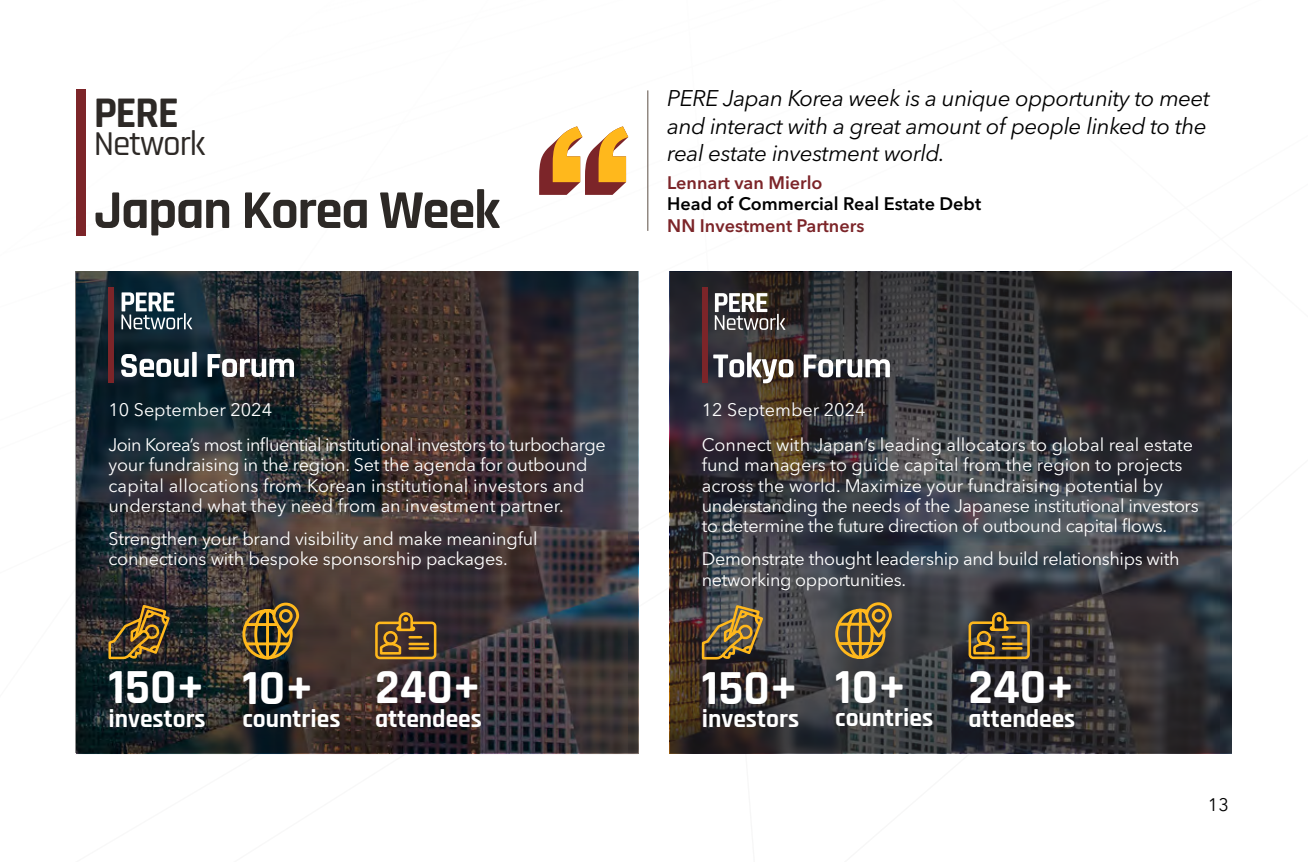
<style>
.page{position:relative;width:1308px;height:862px;background:#fff}
.page>*{position:absolute;margin:0;border:0;box-sizing:border-box;transform-origin:0 0}
.t1{font:700 55.12px "Rajdhani";letter-spacing:-.025em;color:#2d2926}
.t2{font:700 49.5px "Rajdhani";color:#fff}
.t3{font:700 44.1px "Rajdhani";color:#2d2926}
.t4{font:500 35.32px "Rajdhani";letter-spacing:-.035em;color:#2d2926}
.t5{font:700 25.43px "Rajdhani";color:#fff}
.t6{font:italic 22.5px/27px "Avenir Next LT Pro";letter-spacing:-.02em;color:#000}
.t7{font:18px/20.2px "Avenir Next LT Pro";letter-spacing:-.01em;color:#fff}
.t8{font:600 18px "Avenir Next LT Pro";color:#7c2529}
.t9{font:600 18px "Avenir Next LT Pro";color:#000}
.t10{font:18px "Avenir Next LT Pro";color:#000}
</style>
<div class="page">
<svg style="left:539px;top:126px;width:89px;height:69px"></svg>
<hr style="left:647px;top:90px;width:1px;height:141px;background:#6e6259">
<svg style="left:670px;top:271px;width:561px;height:482px;background:#353438"></svg>
<svg style="left:75px;top:271px;width:563px;height:483px;background:#2f2f32"></svg>
<svg style="left:75px;top:475px;width:563px;height:276px;background:#373233"></svg>
<svg style="left:700px;top:404px;width:65px;height:300px;background:#413c3c"></svg>
<svg style="left:833px;top:600px;width:60px;height:60px;background:#7c6635"></svg>
<svg style="left:107px;top:404px;width:65px;height:300px;background:#2d3130"></svg>
<svg style="left:241px;top:601px;width:59px;height:59px;background:#735b27"></svg>
<svg style="left:967px;top:610px;width:64px;height:50px;background:#69542c"></svg>
<hr style="left:1003px;top:646px;width:18px;height:3px;background:#ffb81c">
<svg style="left:374px;top:610px;width:64px;height:50px;background:#725429"></svg>
<hr style="left:410px;top:642px;width:18px;height:3px;background:#ffb81c">
<hr style="left:410px;top:646px;width:18px;height:3px;background:#ffb81c">
<svg style="left:713px;top:352px;width:80px;height:31px"></svg>
<svg style="left:803px;top:354px;width:87px;height:23px"></svg>
<div style="left:702px;top:287px;width:6px;height:95px;background:#7c2529"></div>
<svg style="left:715px;top:293px;width:70px;height:37px"></svg>
<svg style="left:121px;top:354px;width:68px;height:23px"></svg>
<div style="left:192px;top:352px;width:5px;height:25px;background:#fff"></div>
<svg style="left:208px;top:354px;width:86px;height:23px"></svg>
<div style="left:108px;top:286px;width:6px;height:96px;background:#7c2529"></div>
<svg style="left:121px;top:292px;width:71px;height:37px"></svg>
<div style="left:77px;top:89px;width:9px;height:147px;background:#7c2529"></div>
<h3 class="t3" style="left:94px;top:86px;width:87px">PERE</h3>
<h3 class="t4" style="left:94px;top:122px;width:113px">Network</h3>
<h1 class="t1" style="left:94px;top:176px;width:408px">Japan Korea Week</h1>
<p class="t6" style="left:667px;top:85px;width:544px">PERE Japan Korea week is a unique opportunity to meet and interact with a great amount of people linked to the real estate investment world.</p>
<p class="t8" style="left:667px;top:171px;width:157px">Lennart van Mierlo</p>
<p class="t9" style="left:667px;top:193px;width:315px">Head of Commercial Real Estate Debt</p>
<p class="t8" style="left:667px;top:214px;width:198px">NN Investment Partners</p>
<p class="t7" style="left:108px;top:399px;width:165px">10 September 2024</p>
<p class="t7" style="left:108px;top:434px;width:499px">Join Korea’s most influential institutional investors to turbocharge your fundraising in the region. Set the agenda for outbound capital allocations from Korean institutional investors and understand what they need from an investment partner.</p>
<p class="t7" style="left:108px;top:528px;width:431px">Strengthen your brand visibility and make meaningful connections with bespoke sponsorship packages.</p>
<h2 class="t2" style="left:108px;top:657px;width:98px">150+</h2>
<h3 class="t5" style="left:108px;top:702px;width:99px">investors</h3>
<h2 class="t2" style="left:242px;top:657px;width:73px">10+</h2>
<h3 class="t5" style="left:242px;top:702px;width:100px">countries</h3>
<h2 class="t2" style="left:375px;top:657px;width:107px">240+</h2>
<h3 class="t5" style="left:375px;top:702px;width:108px">attendees</h3>
<p class="t7" style="left:702px;top:399px;width:165px">12 September 2024</p>
<p class="t7" style="left:702px;top:434px;width:498px">Connect with Japan’s leading allocators to global real estate fund managers to guide capital from the region to projects across the world. Maximize your fundraising potential by understanding the needs of the Japanese institutional investors to determine the future direction of outbound capital flows.</p>
<p class="t7" style="left:702px;top:548px;width:479px">Demonstrate thought leadership and build relationships with networking opportunities.</p>
<h2 class="t2" style="left:702px;top:657px;width:98px">150+</h2>
<h3 class="t5" style="left:702px;top:702px;width:99px">investors</h3>
<h2 class="t2" style="left:835px;top:656px;width:73px">10+</h2>
<h3 class="t5" style="left:835px;top:702px;width:100px">countries</h3>
<h2 class="t2" style="left:968px;top:656px;width:107px">240+</h2>
<h3 class="t5" style="left:968px;top:702px;width:108px">attendees</h3>
<p class="t10" style="left:1208px;top:793px;width:22px">13</p>
</div>
